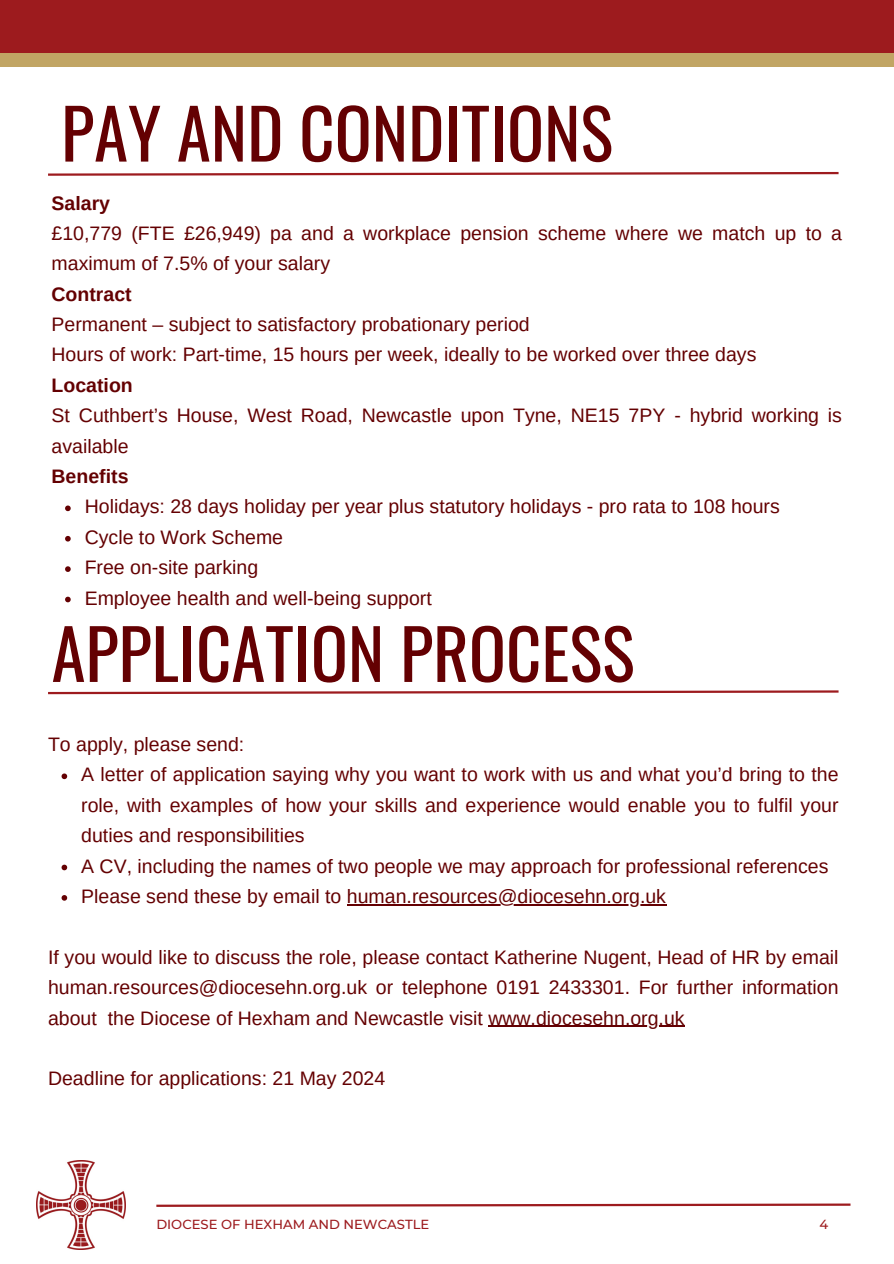
<style>
.page{position:relative;width:894px;height:1264px;background:#fff}
.page>*{position:absolute;margin:0;border:0;box-sizing:border-box;transform-origin:0 0}
.t1{font:68.85px "Oswald";color:#640002}
.t2{font:19.5px/30.3px "Arimo";color:#640002;text-align:justify}
.t3{font:500 13.2px "Montserrat";color:#9d1b1e}
.s1{font-weight:700}
</style>
<div class="page">
<div style="left:0;top:0;width:893px;height:66px;background:#c1a564"></div>
<div style="left:0;top:0;width:893px;height:53px;background:#9d1b1e"></div>
<svg style="left:156px;top:1203px;width:695px;height:4px"></svg>
<img style="left:36px;top:1160px;width:89px;height:88px">
<svg style="left:48px;top:171px;width:791px;height:5px"></svg>
<svg style="left:65px;top:505px;width:6px;height:6px"></svg>
<svg style="left:65px;top:536px;width:6px;height:5px"></svg>
<svg style="left:65px;top:566px;width:6px;height:6px"></svg>
<svg style="left:65px;top:596px;width:6px;height:6px"></svg>
<svg style="left:48px;top:690px;width:791px;height:5px"></svg>
<svg style="left:62px;top:773px;width:5px;height:6px"></svg>
<svg style="left:62px;top:864px;width:5px;height:6px"></svg>
<svg style="left:62px;top:895px;width:5px;height:5px"></svg>
<hr style="left:347px;top:904px;width:319px;height:1px;background:#640002">
<hr style="left:488px;top:1025px;width:196px;height:1px;background:#640002">
<p class="t1" style="left:61px;top:79px;width:553px">PAY AND CONDITIONS</p>
<p class="t2" style="left:52px;top:187px;width:791px;text-align:left"><span class="s1">Salary<br></span>£10,779 (FTE £26,949) pa and a workplace pension scheme where we match up to a maximum of 7.5% of your salary<br><span class="s1">Contract<br></span>Permanent – subject to satisfactory probationary period<br>Hours of work: Part-time, 15 hours per week, ideally to be worked over three days <span class="s1">Location<br></span>St Cuthbert’s House, West Road, Newcastle upon Tyne, NE15 7PY - hybrid working is available<br><span class="s1">Benefits</span></p>
<p class="t2" style="left:85px;top:491px;width:696px">Holidays: 28 days holiday per year plus statutory holidays - pro rata to 108 hours</p>
<h1 class="t2" style="left:85px;top:522px;width:200px">Cycle to Work Scheme</h1>
<h2 class="t2" style="left:85px;top:552px;width:175px">Free on-site parking</h2>
<p class="t2" style="left:85px;top:582px;width:348px">Employee health and well-being support</p>
<p class="t1" style="left:52px;top:599px;width:584px">APPLICATION PROCESS</p>
<p class="t2" style="left:48px;top:729px;width:198px">To apply, please send:</p>
<h2 class="t2" style="left:81px;top:759px;width:758px">A letter of application saying why you want to work with us and what you’d bring to the role, with examples of how your skills and experience would enable you to fulfil your duties and responsibilities</h2>
<h2 class="t2" style="left:81px;top:850px;width:748px">A CV, including the names of two people we may approach for professional references</h2>
<h2 class="t2" style="left:81px;top:881px;width:586px">Please send these by email to human.resources@diocesehn.org.uk</h2>
<p class="t2" style="left:48px;top:941px;width:791px">If you would like to discuss the role, please contact Katherine Nugent, Head of HR by email human.resources@diocesehn.org.uk or telephone 0191 2433301. For further information about the Diocese of Hexham and Newcastle visit www.diocesehn.org.uk</p>
<p class="t2" style="left:48px;top:1063px;width:339px">Deadline for applications: 21 May 2024</p>
<h2 class="t3" style="left:156px;top:1215px;width:274px">DIOCESE OF HEXHAM AND NEWCASTLE</h2>
<p class="t3" style="left:819px;top:1215px;width:10px">4</p>
</div>
